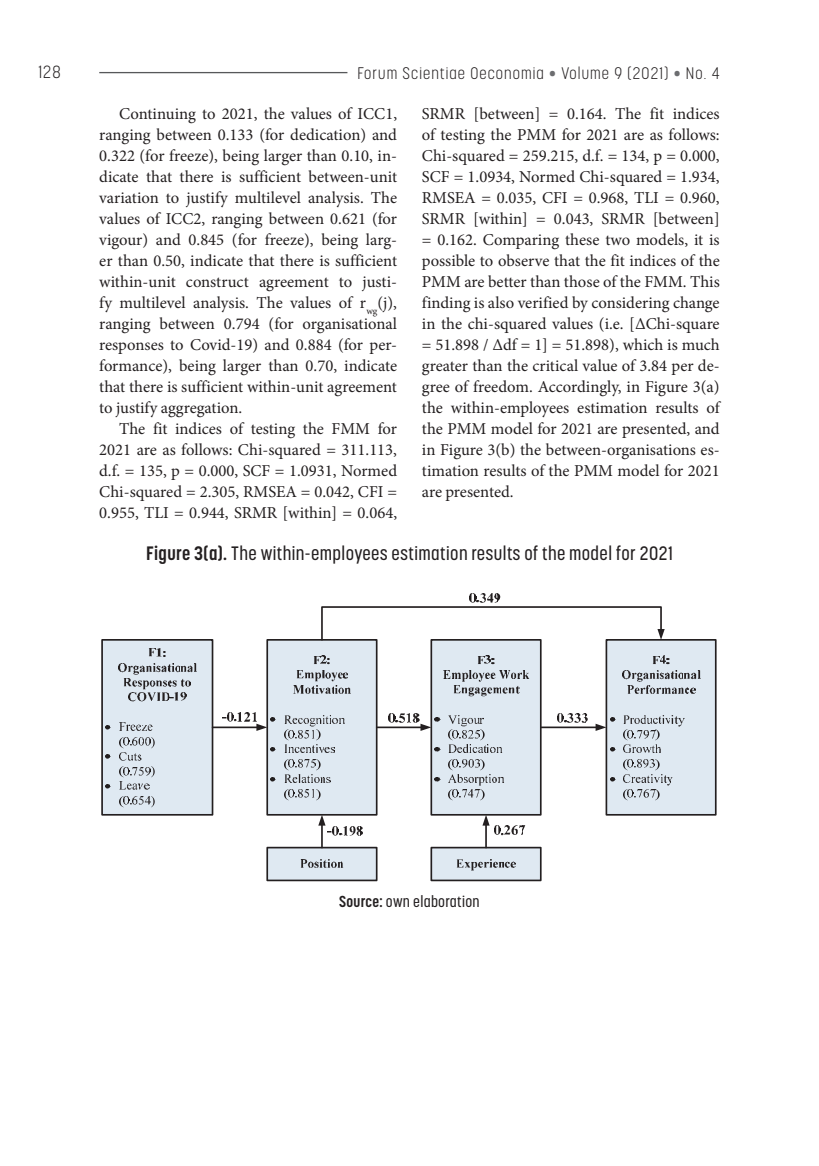
<style>
.page{position:relative;width:819px;height:1166px;background:#fff}
.page>*{position:absolute;margin:0;border:0;box-sizing:border-box;transform-origin:0 0}
.t1{font:500 19.25px "Korolev Condensed";letter-spacing:.02em;color:#231f20}
.t2{font:300 17.5px "Korolev Condensed";color:#231f20}
.t3{font:16.62px/21px "Minion Pro";color:#231f20;text-align:justify}
.t4{font:300 16.62px "Korolev Condensed";letter-spacing:.065em;color:#231f20}
.t5{font:500 15.75px "Korolev Condensed";letter-spacing:.02em;color:#231f20}
.s1{color:#6c6d70}
.s2{font-weight:700}
</style>
<div class="page">
<hr style="left:99px;top:72px;width:248px;height:1px;background:#57585a">
<div style="left:102px;top:640px;width:110px;height:175px;background:#dfe9f2"></div>
<div style="left:101px;top:639px;width:112px;height:176px;border:2px solid #231f20"></div>
<img style="left:149px;top:648px;width:12px;height:9px">
<img style="left:118px;top:663px;width:79px;height:16px">
<img style="left:124px;top:678px;width:67px;height:22px">
<img style="left:129px;top:693px;width:41px;height:9px">
<img style="left:175px;top:693px;width:11px;height:8px">
<img style="left:106px;top:725px;width:5px;height:5px">
<img style="left:119px;top:723px;width:33px;height:22px">
<img style="left:119px;top:737px;width:4px;height:11px">
<img style="left:123px;top:737px;width:6px;height:12px">
<img style="left:133px;top:737px;width:18px;height:9px">
<img style="left:151px;top:737px;width:4px;height:30px">
<img style="left:106px;top:755px;width:5px;height:4px">
<img style="left:119px;top:752px;width:23px;height:21px">
<img style="left:119px;top:767px;width:4px;height:15px">
<img style="left:123px;top:767px;width:6px;height:11px">
<img style="left:133px;top:767px;width:18px;height:22px">
<img style="left:151px;top:767px;width:4px;height:11px">
<img style="left:106px;top:784px;width:5px;height:5px">
<img style="left:119px;top:782px;width:30px;height:34px">
<img style="left:119px;top:796px;width:4px;height:20px">
<img style="left:123px;top:796px;width:6px;height:20px">
<svg style="left:130px;top:804px;width:2px;height:8px"></svg>
<img style="left:133px;top:796px;width:18px;height:20px">
<img style="left:151px;top:796px;width:4px;height:20px">
<div style="left:267px;top:640px;width:109px;height:175px;background:#dfe9f2"></div>
<div style="left:266px;top:639px;width:111px;height:176px;border:2px solid #231f20"></div>
<img style="left:314px;top:656px;width:12px;height:15px">
<img style="left:297px;top:671px;width:51px;height:11px">
<img style="left:293px;top:685px;width:58px;height:9px">
<img style="left:271px;top:718px;width:5px;height:4px">
<img style="left:284px;top:715px;width:61px;height:22px">
<img style="left:285px;top:730px;width:3px;height:10px">
<img style="left:289px;top:730px;width:5px;height:9px">
<img style="left:298px;top:730px;width:17px;height:9px">
<img style="left:316px;top:730px;width:4px;height:11px">
<img style="left:271px;top:747px;width:5px;height:5px">
<img style="left:284px;top:744px;width:50px;height:27px">
<img style="left:285px;top:759px;width:3px;height:12px">
<img style="left:289px;top:759px;width:5px;height:12px">
<img style="left:298px;top:759px;width:17px;height:12px">
<img style="left:316px;top:759px;width:4px;height:12px">
<img style="left:271px;top:777px;width:5px;height:5px">
<img style="left:284px;top:774px;width:47px;height:26px">
<img style="left:285px;top:789px;width:3px;height:58px">
<img style="left:289px;top:789px;width:5px;height:27px">
<img style="left:298px;top:789px;width:17px;height:27px">
<img style="left:316px;top:789px;width:4px;height:58px">
<div style="left:431px;top:640px;width:109px;height:175px;background:#dfe9f2"></div>
<div style="left:430px;top:639px;width:111px;height:176px;border:2px solid #231f20"></div>
<img style="left:478px;top:656px;width:6px;height:8px">
<img style="left:485px;top:656px;width:5px;height:8px">
<img style="left:443px;top:671px;width:86px;height:15px">
<img style="left:454px;top:686px;width:65px;height:11px">
<img style="left:435px;top:718px;width:5px;height:4px">
<img style="left:448px;top:715px;width:35px;height:26px">
<img style="left:448px;top:730px;width:4px;height:11px">
<img style="left:453px;top:730px;width:5px;height:11px">
<img style="left:462px;top:730px;width:17px;height:11px">
<img style="left:480px;top:730px;width:4px;height:11px">
<img style="left:435px;top:747px;width:5px;height:5px">
<img style="left:448px;top:744px;width:55px;height:27px">
<img style="left:448px;top:759px;width:4px;height:12px">
<img style="left:453px;top:759px;width:5px;height:12px">
<img style="left:462px;top:759px;width:17px;height:12px">
<img style="left:480px;top:759px;width:4px;height:12px">
<img style="left:435px;top:777px;width:5px;height:5px">
<img style="left:448px;top:774px;width:56px;height:23px">
<img style="left:448px;top:789px;width:4px;height:58px">
<img style="left:453px;top:789px;width:5px;height:27px">
<img style="left:462px;top:789px;width:18px;height:27px">
<img style="left:480px;top:789px;width:4px;height:58px">
<div style="left:606px;top:640px;width:109px;height:175px;background:#dfe9f2"></div>
<div style="left:605px;top:639px;width:111px;height:176px;border:2px solid #231f20"></div>
<img style="left:653px;top:656px;width:12px;height:15px">
<img style="left:622px;top:671px;width:78px;height:11px">
<img style="left:627px;top:685px;width:68px;height:9px">
<img style="left:610px;top:718px;width:5px;height:4px">
<img style="left:623px;top:715px;width:61px;height:22px">
<img style="left:623px;top:730px;width:4px;height:10px">
<img style="left:627px;top:730px;width:6px;height:11px">
<img style="left:637px;top:730px;width:18px;height:9px">
<img style="left:655px;top:730px;width:4px;height:11px">
<img style="left:610px;top:747px;width:5px;height:5px">
<img style="left:623px;top:744px;width:38px;height:23px">
<img style="left:623px;top:759px;width:4px;height:11px">
<img style="left:627px;top:759px;width:6px;height:12px">
<img style="left:637px;top:759px;width:17px;height:9px">
<img style="left:655px;top:759px;width:4px;height:12px">
<img style="left:610px;top:777px;width:5px;height:5px">
<img style="left:623px;top:774px;width:49px;height:23px">
<img style="left:623px;top:789px;width:4px;height:27px">
<img style="left:627px;top:789px;width:6px;height:27px">
<img style="left:637px;top:789px;width:18px;height:27px">
<img style="left:655px;top:789px;width:4px;height:27px">
<hr style="left:212px;top:726px;width:45px;height:2px;background:#231f20">
<svg style="left:257px;top:724px;width:10px;height:7px"></svg>
<hr style="left:376px;top:726px;width:45px;height:2px;background:#231f20">
<svg style="left:420px;top:724px;width:11px;height:7px"></svg>
<hr style="left:540px;top:726px;width:56px;height:2px;background:#231f20">
<svg style="left:595px;top:724px;width:11px;height:7px"></svg>
<img style="left:227px;top:712px;width:6px;height:17px">
<img style="left:234px;top:719px;width:3px;height:10px">
<img style="left:238px;top:712px;width:19px;height:19px">
<img style="left:388px;top:713px;width:7px;height:16px">
<svg style="left:395px;top:721px;width:3px;height:8px"></svg>
<img style="left:399px;top:713px;width:20px;height:16px">
<img style="left:557px;top:713px;width:6px;height:16px">
<svg style="left:564px;top:721px;width:3px;height:8px"></svg>
<img style="left:567px;top:713px;width:20px;height:16px">
<svg style="left:320px;top:606px;width:344px;height:35px"></svg>
<div style="left:267px;top:847px;width:109px;height:33px;background:#dfe9f2"></div>
<div style="left:266px;top:847px;width:111px;height:34px;border:2px solid #231f20"></div>
<img style="left:301px;top:859px;width:42px;height:23px">
<hr style="left:321px;top:825px;width:2px;height:22px;background:#231f20">
<svg style="left:318px;top:815px;width:7px;height:10px"></svg>
<div style="left:431px;top:847px;width:109px;height:33px;background:#dfe9f2"></div>
<div style="left:430px;top:847px;width:111px;height:34px;border:2px solid #231f20"></div>
<img style="left:457px;top:859px;width:47px;height:23px">
<hr style="left:485px;top:825px;width:2px;height:22px;background:#231f20">
<svg style="left:482px;top:815px;width:7px;height:10px"></svg>
<img style="left:494px;top:826px;width:6px;height:56px">
<img style="left:504px;top:826px;width:21px;height:56px">
<img style="left:332px;top:826px;width:6px;height:56px">
<img style="left:339px;top:833px;width:3px;height:14px">
<img style="left:343px;top:826px;width:20px;height:56px">
<img style="left:470px;top:593px;width:6px;height:49px">
<img style="left:477px;top:600px;width:3px;height:14px">
<img style="left:480px;top:593px;width:20px;height:49px">
<p class="t2" style="left:39px;top:62px;width:23px">128</p>
<p class="t4" style="left:357px;top:64px;width:364px">Forum Scientiae Oeconomia <span class="s1">•</span> Volume 9 (2021) <span class="s1">•</span> No. 4</p>
<p class="t3" style="left:99px;top:103px;width:299px;text-indent:20px">Continuing to 2021, the values of ICC1, ranging between 0.133 (for dedication) and 0.322 (for freeze), being larger than 0.10, in&shy;dicate that there is sufficient between-unit variation to justify multilevel analysis. The values of ICC2, ranging between 0.621 (for vigour) and 0.845 (for freeze), being larg&shy;er than 0.50, indicate that there is sufficient within-unit construct agreement to justi&shy;fy multilevel analysis. The values of r<sub>wg</sub>(j), ranging between 0.794 (for organisational responses to Covid-19) and 0.884 (for per&shy;formance), being larger than 0.70, indicate that there is sufficient within-unit agreement to justify aggregation.</p>
<p class="t3" style="left:99px;top:418px;width:299px;text-indent:20px">The fit indices of testing the FMM for 2021 are as follows: Chi-squared = 311.113, d.f. = 135, p = 0.000, SCF = 1.0931, Normed Chi-squared = 2.305, RMSEA = 0.042, CFI = 0.955, TLI = 0.944, SRMR [within] = 0.064,</p>
<p class="t3" style="left:422px;top:103px;width:299px">SRMR [between] = 0.164. The fit indices of testing the PMM for 2021 are as follows:<br>Chi-squared = 259.215, d.f. = 134, p = 0.000, SCF = 1.0934, Normed Chi-squared = 1.934, RMSEA = 0.035, CFI = 0.968, TLI = 0.960, SRMR [within] = 0.043, SRMR [between] = 0.162. Comparing these two models, it is possible to observe that the fit indices of the PMM are better than those of the FMM. This finding is also verified by considering change in the chi-squared values (i.e. [ΔChi-square = 51.898 / Δdf = 1] = 51.898), which is much greater than the critical value of 3.84 per de&shy;gree of freedom. Accordingly, in Figure 3(a) the within-employees estimation results of the PMM model for 2021 are presented, and in Figure 3(b) the between-organisations es&shy;timation results of the PMM model for 2021 are presented.</p>
<p class="t1" style="left:146px;top:542px;width:528px"><span class="s2">Figure 3(a).</span> The within-employees estimation results of the model for 2021</p>
<p class="t5" style="left:339px;top:892px;width:142px"><span class="s2">Source:</span> own elaboration</p>
</div>
